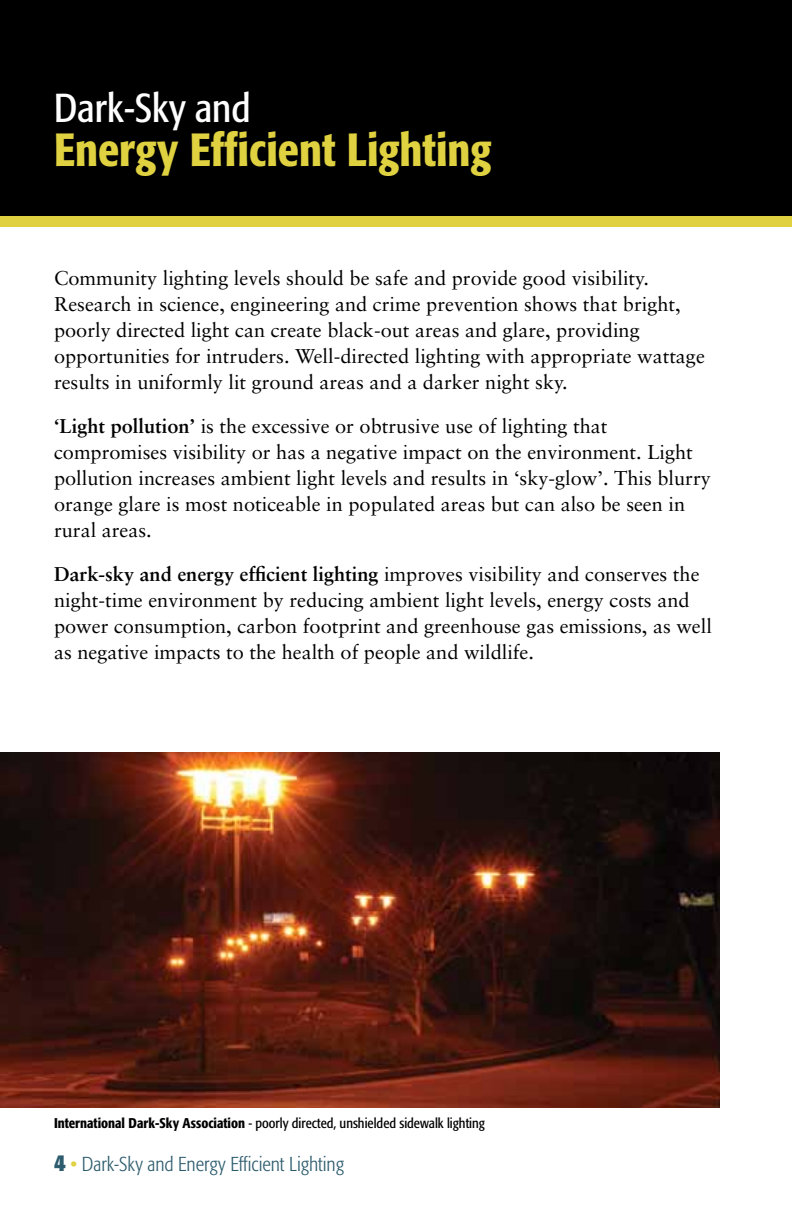
<style>
.page{position:relative;width:792px;height:1224px;background:#fff}
.page>*{position:absolute;margin:0;border:0;box-sizing:border-box;transform-origin:0 0}
.t1{font:500 condensed 46px "Formata";color:#dfd13f}
.t2{font:condensed 40px "Formata";color:#fff}
.t3{font:20px/26px "Sabon";color:#000}
.t4{font:300 condensed 20px "Formata";color:#2d5c6e}
.t5{font:condensed 14px "Formata";color:#000}
.s1{font-weight:700}
.s2{font-weight:500}
.s3{font-weight:700;font-size:24px}
.s4{font-weight:400;color:#dfd13f}
</style>
<div class="page">
<div style="left:0;top:204px;width:792px;height:23px;background:#dfd13f"></div>
<div style="left:0;top:0;width:792px;height:216px;background:#000"></div>
<img style="left:0;top:752px;width:720px;height:356px">
<h2 class="t2" style="left:54px;top:84px;width:198px">Dark-Sky and</h2>
<h1 class="t1" style="left:54px;top:122px;width:439px">Energy Efficient Lighting</h1>
<p class="t3" style="left:54px;top:265px;width:652px">Community lighting levels should be safe and provide good visibility.<br>Research in science, engineering and crime prevention shows that bright, poorly directed light can create black-out areas and glare, providing opportunities for intruders. Well-directed lighting with appropriate wattage results in uniformly lit ground areas and a darker night sky.</p>
<p class="t3" style="left:54px;top:413px;width:658px"><span class="s1">‘Light pollution’</span> is the excessive or obtrusive use of lighting that compromises visibility or has a negative impact on the environment. Light pollution increases ambient light levels and results in ‘sky-glow’. This blurry orange glare is most noticeable in populated areas but can also be seen in rural areas.</p>
<p class="t3" style="left:54px;top:561px;width:659px"><span class="s1">Dark-sky and energy efficient lighting</span> improves visibility and conserves the night-time environment by reducing ambient light levels, energy costs and power consumption, carbon footprint and greenhouse gas emissions, as well as negative impacts to the health of people and wildlife.</p>
<p class="t5" style="left:54px;top:1115px;width:432px"><span class="s2">International Dark-Sky Association</span> - poorly directed, unshielded sidewalk lighting</p>
<p class="t4" style="left:54px;top:1153px;width:292px"><span class="s3">4</span> <span class="s4">•</span> Dark-Sky and Energy Efficient Lighting</p>
</div>
